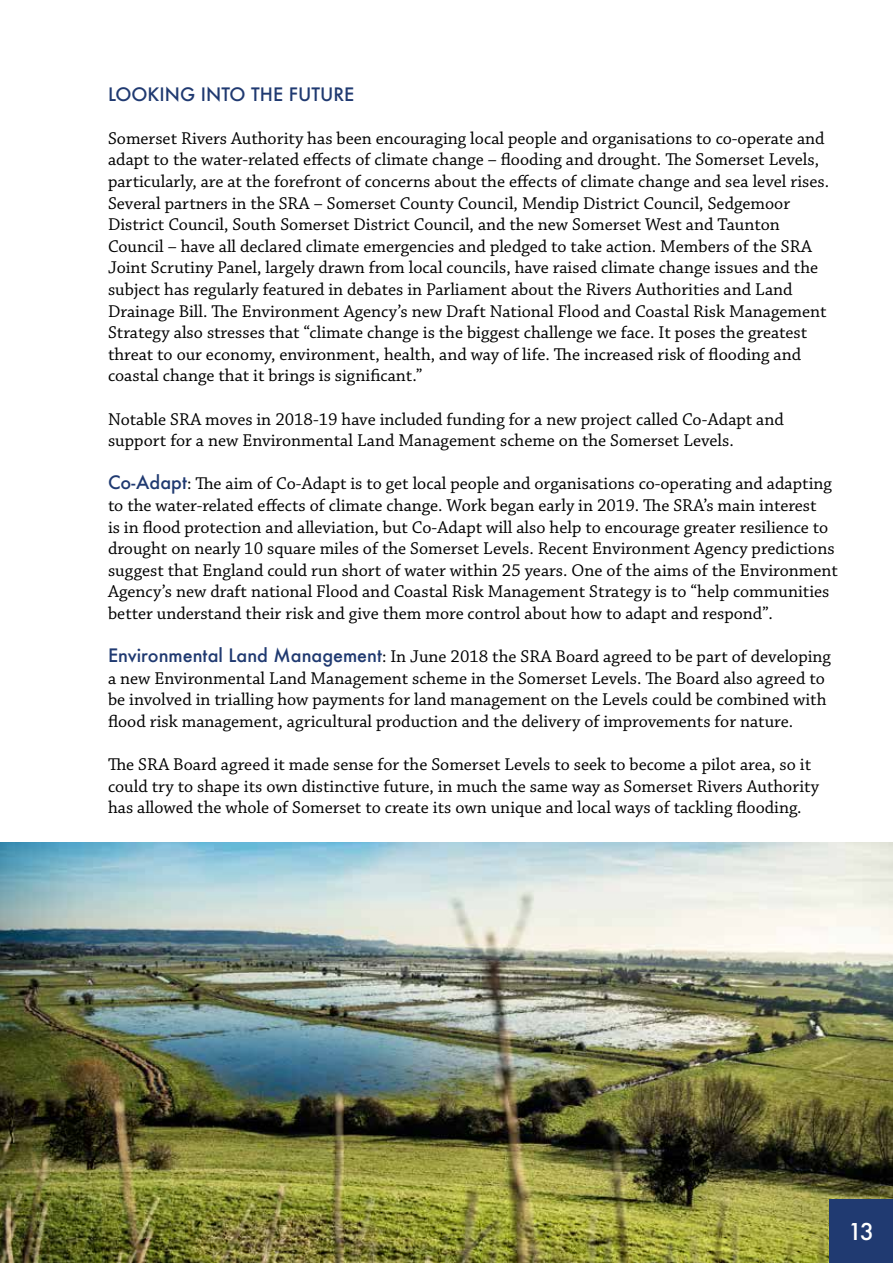
<style>
.page{position:relative;width:893px;height:1263px;background:#fff}
.page>*{position:absolute;margin:0;border:0;box-sizing:border-box;transform-origin:0 0}
.t1{font:500 22.5px "Futura";color:#fff}
.t2{font:18px/21.6px "Chaparral Pro";color:#000}
.t3{font:500 18px "Futura";color:#203a71}
.s1{font-family:"Futura";font-weight:500;color:#203a71}
</style>
<div class="page">
<img style="left:0;top:842px;width:893px;height:421px">
<div style="left:829px;top:1199px;width:64px;height:64px;background:#203a71"></div>
<p class="t3" style="left:108px;top:82px;width:248px">LOOKING INTO THE FUTURE</p>
<p class="t2" style="left:108px;top:128px;width:723px">Somerset Rivers Authority has been encouraging local people and organisations to co-operate and adapt to the water-related effects of climate change – flooding and drought. The Somerset Levels, particularly, are at the forefront of concerns about the effects of climate change and sea level rises.<br>Several partners in the SRA – Somerset County Council, Mendip District Council, Sedgemoor District Council, South Somerset District Council, and the new Somerset West and Taunton Council – have all declared climate emergencies and pledged to take action. Members of the SRA Joint Scrutiny Panel, largely drawn from local councils, have raised climate change issues and the subject has regularly featured in debates in Parliament about the Rivers Authorities and Land Drainage Bill. The Environment Agency’s new Draft National Flood and Coastal Risk Management Strategy also stresses that “climate change is the biggest challenge we face. It poses the greatest threat to our economy, environment, health, and way of life. The increased risk of flooding and coastal change that it brings is significant.”</p>
<p class="t2" style="left:108px;top:409px;width:677px">Notable SRA moves in 2018-19 have included funding for a new project called Co-Adapt and support for a new Environmental Land Management scheme on the Somerset Levels.</p>
<p class="t2" style="left:108px;top:474px;width:731px"><span class="s1">Co-Adapt</span>: The aim of Co-Adapt is to get local people and organisations co-operating and adapting to the water-related effects of climate change. Work began early in 2019. The SRA’s main interest<br>is in flood protection and alleviation, but Co-Adapt will also help to encourage greater resilience to drought on nearly 10 square miles of the Somerset Levels. Recent Environment Agency predictions suggest that England could run short of water within 25 years. One of the aims of the Environment Agency’s new draft national Flood and Coastal Risk Management Strategy is to “help communities better understand their risk and give them more control about how to adapt and respond”.</p>
<p class="t2" style="left:108px;top:646px;width:724px"><span class="s1">Environmental Land Management</span>: In June 2018 the SRA Board agreed to be part of developing a new Environmental Land Management scheme in the Somerset Levels. The Board also agreed to be involved in trialling how payments for land management on the Levels could be combined with flood risk management, agricultural production and the delivery of improvements for nature.</p>
<p class="t2" style="left:108px;top:754px;width:712px">The SRA Board agreed it made sense for the Somerset Levels to seek to become a pilot area, so it could try to shape its own distinctive future, in much the same way as Somerset Rivers Authority has allowed the whole of Somerset to create its own unique and local ways of tackling flooding.</p>
<p class="t1" style="left:848px;top:1216px;width:28px">13</p>
</div>
